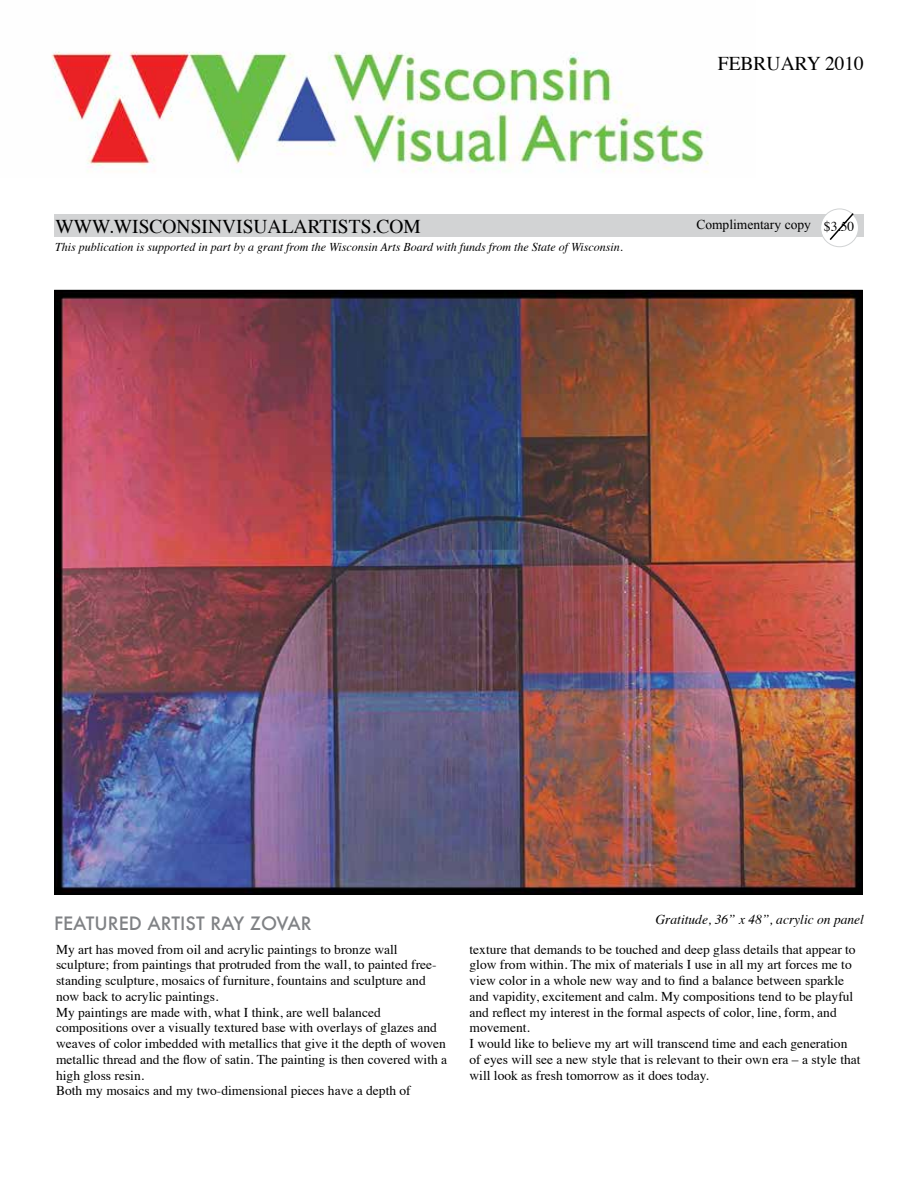
<style>
.page{position:relative;width:918px;height:1188px;background:#fff}
.page>*{position:absolute;margin:0;border:0;box-sizing:border-box;transform-origin:0 0}
.t1{font:19.5px "Times";color:#000}
.t2{font:500 18px "Futura";color:#808285}
.t3{font:13.5px/15.8px "Times";color:#000}
.t4{font:italic 13.5px "Times";color:#000}
.t5{font:13.5px "Times New Roman";color:#000}
.t6{font:italic 12px "Times";color:#000}
.s1{font-family:"Times"}
</style>
<div class="page">
<div style="left:54px;top:214px;width:810px;height:23px;background:#d2d3d4"></div>
<img style="left:51px;top:51px;width:658px;height:122px">
<div style="left:821px;top:209px;width:37px;height:38px;background:#fff;border-radius:50%"></div>
<div style="left:820px;top:209px;width:39px;height:38px;border:1px solid #d1d3d4;border-radius:50%"></div>
<svg style="left:828px;top:211px;width:27px;height:31px"></svg>
<img style="left:57px;top:293px;width:803px;height:599px">
<h1 class="t1" style="left:718px;top:45px;width:148px">February 2010</h1>
<h1 class="t1" style="left:56px;top:208px;width:367px">www.wisconsinvisualartists.com</h1>
<p class="t5" style="left:696px;top:216px;width:159px">Complimentary copy <span class="s1">$3.50</span></p>
<p class="t6" style="left:55px;top:236px;width:569px">This publication is supported in part by a grant from the Wisconsin Arts Board with funds from the State of Wisconsin.</p>
<h2 class="t2" style="left:54px;top:911px;width:259px">FEATURED ARTIST RAY ZOVAR</h2>
<p class="t4" style="left:656px;top:907px;width:210px">Gratitude, 36” x 48”, acrylic on panel</p>
<p class="t3" style="left:56px;top:940px;width:393px">My art has moved from oil and acrylic paintings to bronze wall sculpture; from paintings that protruded from the wall, to painted free&shy;standing sculpture, mosaics of furniture, fountains and sculpture and now back to acrylic paintings.<br>My paintings are made with, what I think, are well balanced compositions over a visually textured base with overlays of glazes and weaves of color imbedded with metallics that give it the depth of woven metallic thread and the flow of satin. The painting is then covered with a high gloss resin.<br>Both my mosaics and my two-dimensional pieces have a depth of</p>
<p class="t3" style="left:470px;top:940px;width:393px">texture that demands to be touched and deep glass details that appear to glow from within. The mix of materials I use in all my art forces me to view color in a whole new way and to find a balance between sparkle and vapidity, excitement and calm. My compositions tend to be playful and reflect my interest in the formal aspects of color, line, form, and movement.<br>I would like to believe my art will transcend time and each generation of eyes will see a new style that is relevant to their own era – a style that will look as fresh tomorrow as it does today.</p>
</div>
